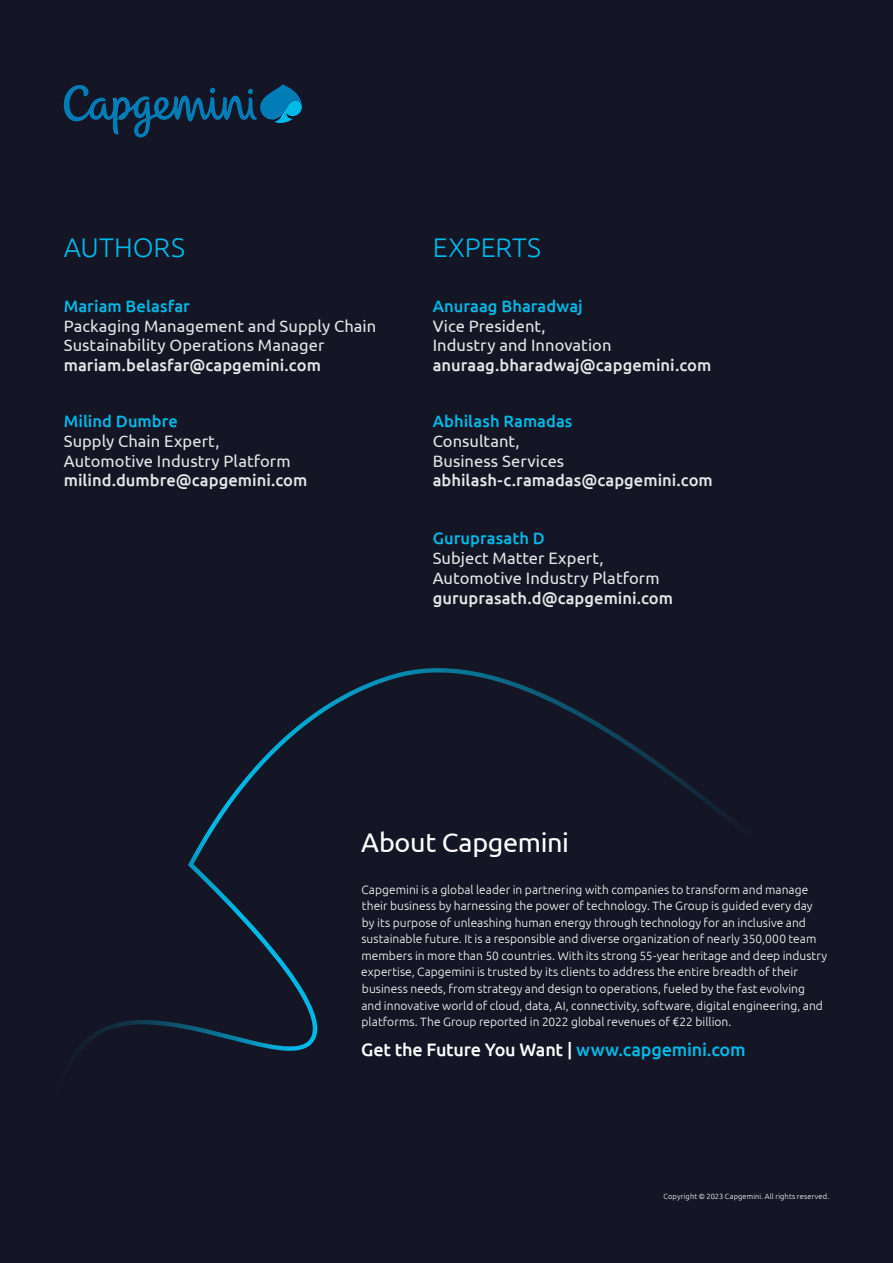
<style>
.page{position:relative;width:893px;height:1263px;background:#151625}
.page>*{position:absolute;margin:0;border:0;box-sizing:border-box;transform-origin:0 0}
.t1{font:300 27px "Ubuntu";color:#00b9e7}
.t2{font:27px "Ubuntu";letter-spacing:-.015em;color:#fff}
.t3{font:500 18px "Ubuntu";letter-spacing:-.015em;color:#fff}
.t4{font:16.5px/19.8px "Ubuntu";letter-spacing:.005em;color:#e6e7e8}
.t5{font:500 16.5px "Ubuntu";color:#e6e7e8}
.t6{font:500 16.5px "Ubuntu";color:#00b9e7}
.t7{font:300 12px/16.5px "Ubuntu";letter-spacing:.005em;color:#fff}
.t8{font:300 7.5px "Ubuntu";letter-spacing:.015em;color:#fff}
.s1{color:#00b9e7}
</style>
<div class="page">
<svg style="left:84px;top:668px;width:352px;height:383px"></svg>
<svg style="left:64px;top:84px;width:238px;height:53px"></svg>
<h1 class="t1" style="left:64px;top:231px;width:123px">AUTHORS</h1>
<h3 class="t6" style="left:64px;top:295px;width:128px">Mariam Belasfar</h3>
<h3 class="t4" style="left:64px;top:315px;width:314px">Packaging Management and Supply Chain<br>Sustainability Operations Manager</h3>
<h3 class="t5" style="left:64px;top:355px;width:259px">mariam.belasfar@capgemini.com</h3>
<h3 class="t6" style="left:64px;top:411px;width:116px">Milind Dumbre</h3>
<h3 class="t4" style="left:64px;top:430px;width:228px">Supply Chain Expert,<br>Automotive Industry Platform</h3>
<h3 class="t5" style="left:64px;top:470px;width:245px">milind.dumbre@capgemini.com</h3>
<h1 class="t1" style="left:433px;top:231px;width:110px">EXPERTS</h1>
<h3 class="t6" style="left:433px;top:295px;width:151px">Anuraag Bharadwaj</h3>
<h3 class="t4" style="left:433px;top:315px;width:180px">Vice President,<br>Industry and Innovation</h3>
<h3 class="t5" style="left:433px;top:355px;width:280px">anuraag.bharadwaj@capgemini.com</h3>
<h3 class="t6" style="left:433px;top:411px;width:141px">Abhilash Ramadas</h3>
<h3 class="t4" style="left:433px;top:430px;width:133px">Consultant,<br>Business Services</h3>
<h3 class="t5" style="left:433px;top:470px;width:282px">abhilash-c.ramadas@capgemini.com</h3>
<h3 class="t6" style="left:433px;top:528px;width:114px">Guruprasath D</h3>
<h3 class="t4" style="left:433px;top:548px;width:228px">Subject Matter Expert,<br>Automotive Industry Platform</h3>
<h3 class="t5" style="left:433px;top:587px;width:242px">guruprasath.d@capgemini.com</h3>
<h1 class="t2" style="left:361px;top:826px;width:209px">About Capgemini</h1>
<p class="t7" style="left:361px;top:881px;width:467px">Capgemini is a global leader in partnering with companies to transform and manage their business by harnessing the power of technology. The Group is guided every day by its purpose of unleashing human energy through technology for an inclusive and sustainable future. It is a responsible and diverse organization of nearly 350,000 team members in more than 50 countries. With its strong 55-year heritage and deep industry expertise, Capgemini is trusted by its clients to address the entire breadth of their business needs, from strategy and design to operations, fueled by the fast evolving and innovative world of cloud, data, AI, connectivity, software, digital engineering, and platforms. The Group reported in 2022 global revenues of €22 billion.</p>
<h2 class="t3" style="left:361px;top:1038px;width:386px">Get the Future You Want | <span class="s1">www.capgemini.com</span></h2>
<p class="t8" style="left:663px;top:1192px;width:167px">Copyright © 2023 Capgemini. All rights reserved.</p>
</div>
